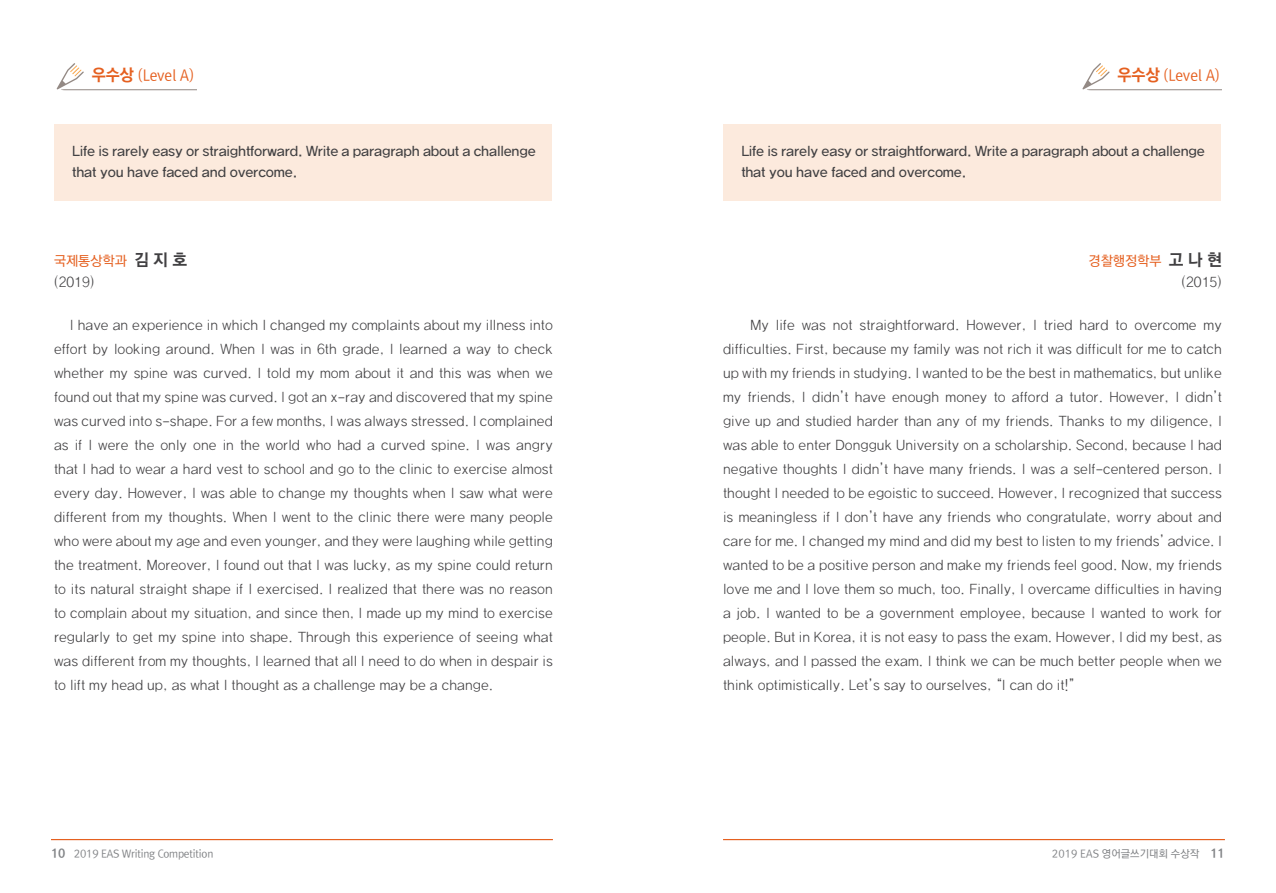
<style>
.page{position:relative;width:1276px;height:893px;background:#fff}
.page>*{position:absolute;margin:0;border:0;box-sizing:border-box;transform-origin:0 0}
.t1{font:15px "Rix Go M";color:#e56020;scale:.95 1}
.t2{font:13.5px/24px "Yoon Gothic L";color:#414042;text-align:justify;scale:.96 1}
.t3{font:13.5px/21px "Yoon Gothic M";letter-spacing:-.02em;color:#414042}
.t4{font:13.5px "Rix Go M";color:#e56020}
.t5{font:10.5px "Rix Go M";letter-spacing:-.02em;color:#808285}
.t6{font:10.5px "Rix Go M";color:#808285}
.s1{font-family:"Rix Go EB";font-size:16.5px}
.s2{font-family:"Rix Go EB";font-size:16.5px;color:#414042}
.s3{font-family:"Rix Go EB";font-size:12px}
</style>
<div class="page">
<hr style="left:51px;top:839px;width:502px;height:1px;background:#e56020">
<hr style="left:723px;top:839px;width:502px;height:1px;background:#e56020">
<svg style="left:1082px;top:63px;width:140px;height:27px"></svg>
<svg style="left:57px;top:63px;width:139px;height:27px"></svg>
<div style="left:54px;top:124px;width:497px;height:77px;background:#fceadd"></div>
<div style="left:723px;top:124px;width:497px;height:77px;background:#fceadd"></div>
<p class="t1" style="left:92px;top:67px;width:109px"><span class="s1">우수상</span> (Level A)</p>
<p class="t1" style="left:1117px;top:67px;width:109px"><span class="s1">우수상</span> (Level A)</p>
<p class="t3" style="left:72px;top:139px;width:465px">Life is rarely easy or straightforward. Write a paragraph about a challenge that you have faced and overcome.</p>
<p class="t3" style="left:741px;top:139px;width:465px">Life is rarely easy or straightforward. Write a paragraph about a challenge that you have faced and overcome.</p>
<p class="t4" style="left:54px;top:252px;width:135px">국제통상학과 <span class="s2">김 지 호</span></p>
<p class="t2" style="left:54px;top:268px;width:44px">(2019)</p>
<p class="t4" style="left:1088px;top:252px;width:135px">경찰행정학부 <span class="s2">고 나 현</span></p>
<p class="t2" style="left:1181px;top:268px;width:44px">(2015)</p>
<p class="t2" style="left:54px;top:311px;width:521px;text-indent:16px">I have an experience in which I changed my complaints about my illness into effort by looking around. When I was in 6th grade, I learned a way to check whether my spine was curved. I told my mom about it and this was when we found out that my spine was curved. I got an x-ray and discovered that my spine was curved into s-shape. For a few months, I was always stressed. I complained as if I were the only one in the world who had a curved spine. I was angry that I had to wear a hard vest to school and go to the clinic to exercise almost every day. However, I was able to change my thoughts when I saw what were different from my thoughts. When I went to the clinic there were many people who were about my age and even younger, and they were laughing while getting the treatment. Moreover, I found out that I was lucky, as my spine could return to its natural straight shape if I exercised. I realized that there was no reason to complain about my situation, and since then, I made up my mind to exercise regularly to get my spine into shape. Through this experience of seeing what was different from my thoughts, I learned that all I need to do when in despair is to lift my head up, as what I thought as a challenge may be a change.</p>
<p class="t2" style="left:723px;top:311px;width:521px;text-indent:27px">My life was not straightforward. However, I tried hard to overcome my difficulties. First, because my family was not rich it was difficult for me to catch up with my friends in studying. I wanted to be the best in mathematics, but unlike my friends, I didn’t have enough money to afford a tutor. However, I didn’t give up and studied harder than any of my friends. Thanks to my diligence, I was able to enter Dongguk University on a scholarship. Second, because I had negative thoughts I didn’t have many friends. I was a self-centered person. I thought I needed to be egoistic to succeed. However, I recognized that success is meaningless if I don’t have any friends who congratulate, worry about and care for me. I changed my mind and did my best to listen to my friends’ advice. I wanted to be a positive person and make my friends feel good. Now, my friends love me and I love them so much, too. Finally, I overcame difficulties in having a job. I wanted to be a government employee, because I wanted to work for people. But in Korea, it is not easy to pass the exam. However, I did my best, as always, and I passed the exam. I think we can be much better people when we think optimistically. Let’s say to ourselves, “I can do it!”</p>
<p class="t5" style="left:51px;top:847px;width:164px"><span class="s3">10</span> 2019 EAS Writing Competition</p>
<p class="t6" style="left:1052px;top:847px;width:174px">2019 EAS 영어글쓰기대회 수상작 <span class="s3">11</span></p>
</div>
